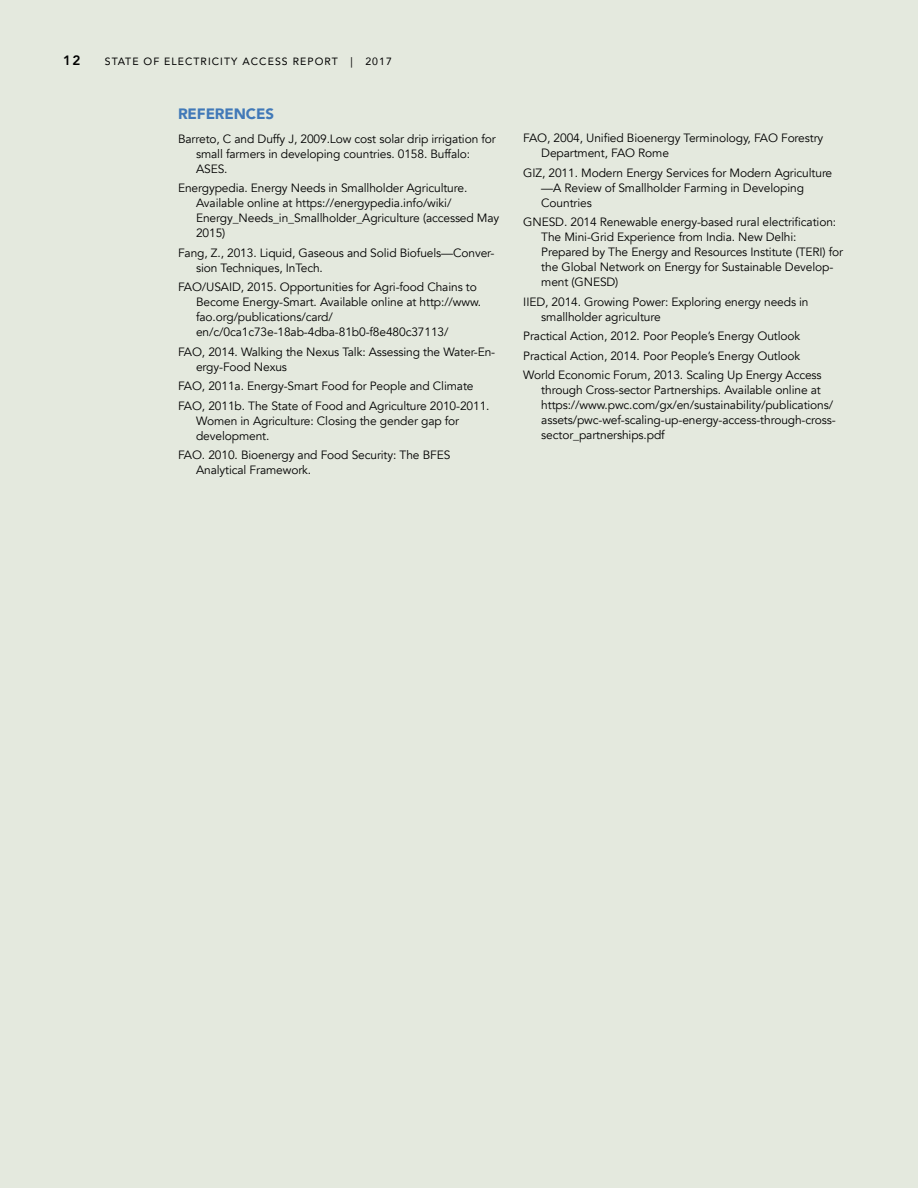
<style>
.page{position:relative;width:918px;height:1188px;background:#e4e9de}
.page>*{position:absolute;margin:0;border:0;box-sizing:border-box;transform-origin:0 0}
.t1{font:900 15px "Avenir";letter-spacing:-.01em;color:#4179b8}
.t2{font:800 13.5px "Avenir";color:#000}
.t3{font:12px/15px "Avenir";letter-spacing:-.01em;color:#000}
.t4{font:10.5px "Avenir";letter-spacing:.1em;color:#000}
</style>
<div class="page">
<p class="t2" style="left:63px;top:49px;width:19px">12</p>
<p class="t4" style="left:105px;top:52px;width:289px">STATE OF ELECTRICITY ACCESS REPORT | 2017</p>
<p class="t1" style="left:178px;top:101px;width:97px">REFERENCES</p>
<p class="t3" style="left:196px;top:131px;width:301px;text-indent:-18px">Barreto, C and Duffy J, 2009.Low cost solar drip irrigation for small farmers in developing countries. 0158. Buffalo:<br>ASES.</p>
<p class="t3" style="left:196px;top:181px;width:305px;text-indent:-18px">Energypedia. Energy Needs in Smallholder Agriculture.<br>Available online at https://energypedia.info/wiki/ Energy_Needs_in_Smallholder_Agriculture (accessed May 2015)</p>
<p class="t3" style="left:196px;top:245px;width:300px;text-indent:-18px">Fang, Z., 2013. Liquid, Gaseous and Solid Biofuels—Conver&shy;sion Techniques, InTech.</p>
<p class="t3" style="left:196px;top:280px;width:287px;text-indent:-18px">FAO/USAID, 2015. Opportunities for Agri-food Chains to Become Energy-Smart. Available online at http://www. fao.org/publications/card/ en/c/0ca1c73e-18ab-4dba-81b0-f8e480c37113/</p>
<p class="t3" style="left:196px;top:344px;width:301px;text-indent:-18px">FAO, 2014. Walking the Nexus Talk: Assessing the Water-En&shy;ergy-Food Nexus</p>
<p class="t3" style="left:178px;top:377px;width:313px;line-height:19.5px">FAO, 2011a. Energy-Smart Food for People and Climate<br>FAO, 2011b. The State of Food and Agriculture 2010-2011.</p>
<p class="t3" style="left:196px;top:413px;width:265px">Women in Agriculture: Closing the gender gap for development.</p>
<p class="t3" style="left:196px;top:448px;width:256px;text-indent:-18px">FAO. 2010. Bioenergy and Food Security: The BFES<br>Analytical Framework.</p>
<p class="t3" style="left:541px;top:131px;width:284px;text-indent:-18px">FAO, 2004, Unified Bioenergy Terminology, FAO Forestry<br>Department, FAO Rome</p>
<p class="t3" style="left:541px;top:165px;width:293px;text-indent:-18px">GIZ, 2011. Modern Energy Services for Modern Agriculture —A Review of Smallholder Farming in Developing<br>Countries</p>
<p class="t3" style="left:541px;top:215px;width:303px;text-indent:-18px">GNESD. 2014 Renewable energy-based rural electrification:<br>The Mini-Grid Experience from India. New Delhi:<br>Prepared by The Energy and Resources Institute (TERI) for the Global Network on Energy for Sustainable Develop&shy;ment (GNESD)</p>
<p class="t3" style="left:541px;top:294px;width:269px;text-indent:-18px">IIED, 2014. Growing Power: Exploring energy needs in smallholder agriculture</p>
<p class="t3" style="left:523px;top:326px;width:300px;line-height:19.5px">Practical Action, 2012. Poor People’s Energy Outlook<br>Practical Action, 2014. Poor People’s Energy Outlook<br>World Economic Forum, 2013. Scaling Up Energy Access</p>
<p class="t3" style="left:541px;top:383px;width:296px">through Cross-sector Partnerships. Available online at https://www.pwc.com/gx/en/sustainability/publications/ assets/pwc-wef-scaling-up-energy-access-through-cross&shy;sector_partnerships.pdf</p>
</div>
